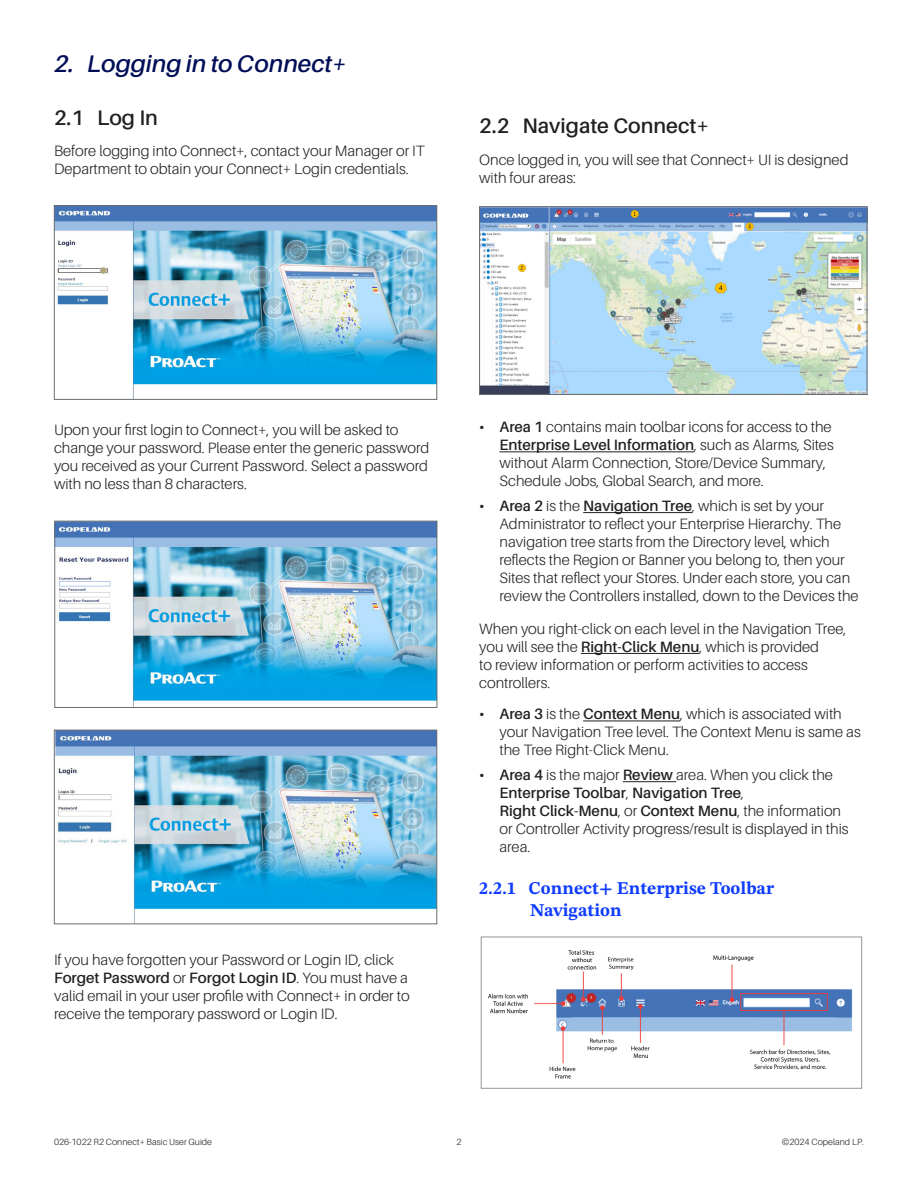
<style>
.page{position:relative;width:918px;height:1188px;background:#fff}
.page>*{position:absolute;margin:0;border:0;box-sizing:border-box;transform-origin:0 0}
.Heading_1{font:italic 600 24px "Aileron";color:#000e57}
.Heading_2{font:600 21px "Aileron";color:#231f20}
.Heading_3{font:700 18px/21.6px "STIX Two Text";color:#0f3cff}
.Body_Text{font:300 15px/18px "Aileron";color:#231f20}
.t1{font:300 9px "Aileron";color:#231f20}
.s1{font-weight:600}
</style>
<div class="page">
<img style="left:56px;top:207px;width:379px;height:191px">
<div style="left:54px;top:205px;width:383px;height:195px;border:1px solid #6c6d70"></div>
<img style="left:56px;top:523px;width:379px;height:183px">
<div style="left:54px;top:521px;width:383px;height:187px;border:1px solid #6c6d70"></div>
<img style="left:56px;top:732px;width:379px;height:190px">
<div style="left:54px;top:730px;width:383px;height:194px;border:1px solid #6c6d70"></div>
<img style="left:481px;top:208px;width:384px;height:185px">
<div style="left:479px;top:206px;width:388px;height:189px;border:1px solid #6c6d70"></div>
<hr style="left:500px;top:451px;width:194px;height:1px;background:#231f20">
<hr style="left:583px;top:512px;width:109px;height:1px;background:#231f20">
<hr style="left:581px;top:653px;width:119px;height:1px;background:#231f20">
<hr style="left:583px;top:721px;width:97px;height:1px;background:#231f20">
<hr style="left:623px;top:781px;width:53px;height:1px;background:#231f20">
<img style="left:488px;top:950px;width:365px;height:129px">
<div style="left:481px;top:937px;width:381px;height:152px;border:1px solid #939598"></div>
<p class="Heading_1" style="left:54px;top:51px;width:294px">2. Logging in to Connect+</p>
<p class="Heading_2" style="left:54px;top:106px;width:106px">2.1 Log In</p>
<p class="Body_Text" style="left:54px;top:142px;width:372px">Before logging into Connect+, contact your Manager or IT<br>Department to obtain your Connect+ Login credentials.</p>
<p class="Heading_2" style="left:479px;top:114px;width:231px">2.2 Navigate Connect+</p>
<p class="Body_Text" style="left:479px;top:151px;width:371px">Once logged in, you will see that Connect+ UI is designed with four areas:</p>
<p class="Body_Text" style="left:54px;top:421px;width:377px">Upon your first login to Connect+, you will be asked to change your password. Please enter the generic password you received as your Current Password. Select a password with no less than 8 characters.</p>
<p class="Body_Text" style="left:54px;top:951px;width:357px">If you have forgotten your Password or Login ID, click <span class="s1">Forget Password</span> or <span class="s1">Forgot Login ID</span>. You must have a valid email in your user profile with Connect+ in order to receive the temporary password or Login ID.</p>
<p class="Body_Text" style="left:500px;top:418px;width:336px;text-indent:-20px"><span class="s1">• Area 1</span> contains main toolbar icons for access to the <span class="s1">Enterprise Level Information</span>, such as Alarms, Sites without Alarm Connection, Store/Device Summary, Schedule Jobs, Global Search, and more.</p>
<p class="Body_Text" style="left:500px;top:497px;width:361px;text-indent:-20px"><span class="s1">• Area 2</span> is the <span class="s1">Navigation Tree</span>, which is set by your Administrator to reflect your Enterprise Hierarchy. The navigation tree starts from the Directory level, which reflects the Region or Banner you belong to, then your Sites that reflect your Stores. Under each store, you can review the Controllers installed, down to the Devices the</p>
<p class="Body_Text" style="left:479px;top:620px;width:369px">When you right-click on each level in the Navigation Tree, you will see the <span class="s1">Right-Click Menu</span>, which is provided<br>to review information or perform activities to access controllers.</p>
<p class="Body_Text" style="left:500px;top:705px;width:363px;text-indent:-20px"><span class="s1">• Area 3</span> is the <span class="s1">Context Menu</span>, which is associated with your Navigation Tree level. The Context Menu is same as the Tree Right-Click Menu.</p>
<p class="Body_Text" style="left:500px;top:766px;width:351px;text-indent:-20px"><span class="s1">• Area 4</span> is the major <span class="s1">Review</span> area. When you click the <span class="s1">Enterprise Toolbar</span>, <span class="s1">Navigation Tree</span>,<br><span class="s1">Right Click-Menu</span>, or <span class="s1">Context Menu</span>, the information or Controller Activity progress/result is displayed in this area.</p>
<p class="Heading_3" style="left:530px;top:878px;width:246px;text-indent:-51px">2.2.1 Connect+ Enterprise Toolbar<br>Navigation</p>
<p class="t1" style="left:54px;top:1137px;width:160px">026-1022 R2 Connect+ Basic User Guide</p>
<p class="t1" style="left:456px;top:1137px;width:7px">2</p>
<p class="t1" style="left:782px;top:1137px;width:84px">©2024 Copeland LP.</p>
</div>
